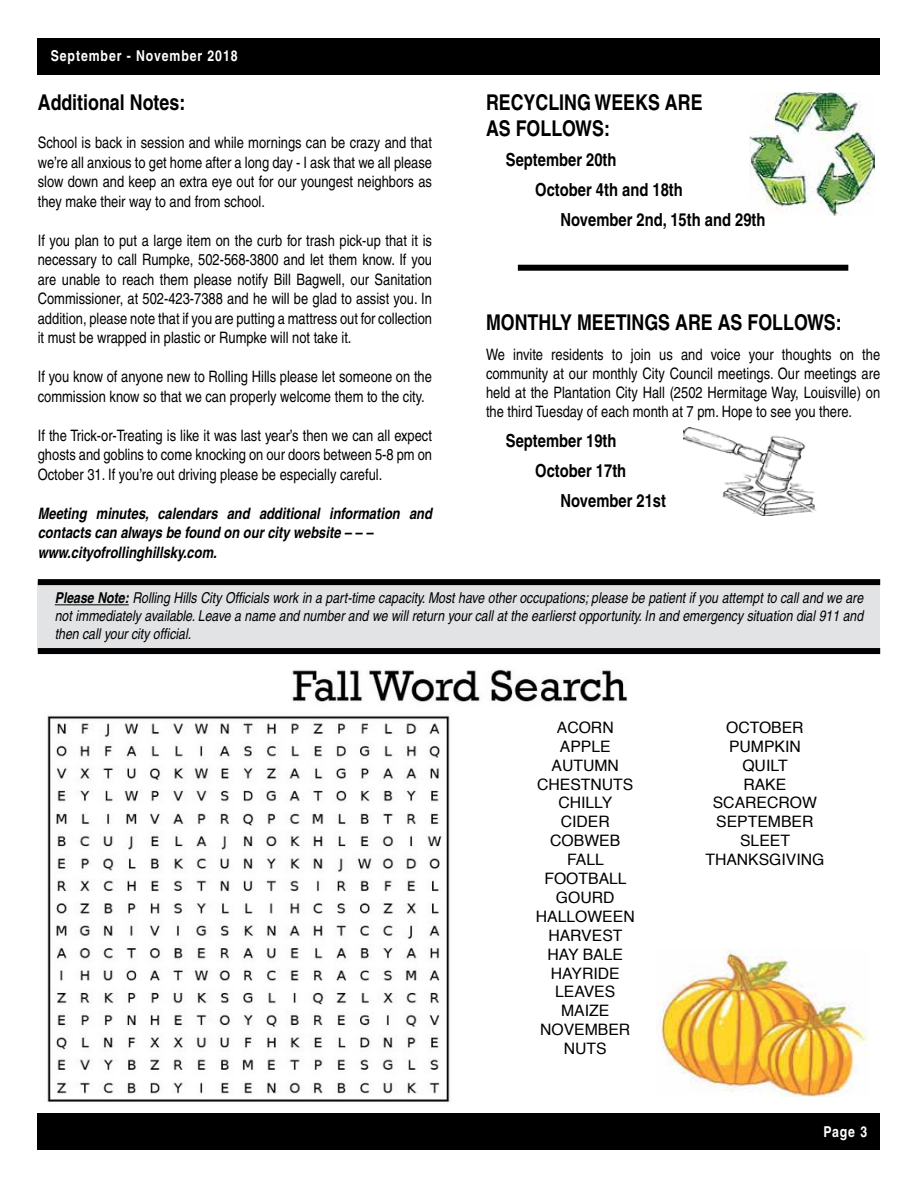
<style>
.page{position:relative;width:918px;height:1188px;background:#fff}
.page>*{position:absolute;margin:0;border:0;box-sizing:border-box;transform-origin:0 0}
.t1{font:700 condensed 21.75px/26.1px "Helvetica";color:#000}
.t2{font:700 condensed 18px "Helvetica";color:#000}
.t3{font:condensed 15.75px/19.5px "Helvetica";color:#000;text-align:justify}
.t4{font:15.75px/18.9px "Helvetica";color:#000;text-align:center}
.t5{font:italic 700 condensed 15.75px/19.5px "Helvetica";color:#000}
.t6{font:italic condensed 15px/18px "Helvetica";color:#000;text-align:justify}
.t7{font:700 condensed 15px "Helvetica";letter-spacing:.06em;color:#fff}
.s1{font-weight:700}
</style>
<div class="page">
<div style="left:38px;top:582px;width:842px;height:69px;background:#e2e3e4"></div>
<hr style="left:55px;top:604px;width:74px;height:1px;background:#000">
<div style="left:38px;top:38px;width:842px;height:36px;background:#000"></div>
<div style="left:38px;top:1114px;width:842px;height:36px;background:#000"></div>
<div style="left:518px;top:265px;width:330px;height:6px;background:#000"></div>
<div style="left:38px;top:648px;width:842px;height:6px;background:#000"></div>
<img style="left:750px;top:92px;width:125px;height:124px">
<img style="left:683px;top:428px;width:133px;height:88px">
<div style="left:38px;top:579px;width:842px;height:6px;background:#000"></div>
<img style="left:292px;top:669px;width:336px;height:33px">
<img style="left:47px;top:715px;width:403px;height:387px">
<img style="left:659px;top:950px;width:210px;height:146px">
<p class="t7" style="left:51px;top:47px;width:188px">September - November 2018</p>
<h1 class="t1" style="left:38px;top:89px;width:149px">Additional Notes:</h1>
<p class="t3" style="left:38px;top:133px;width:396px">School is back in session and while mornings can be crazy and that we’re all anxious to get home after a long day - I ask that we all please slow down and keep an extra eye out for our youngest neighbors as they make their way to and from school.</p>
<p class="t3" style="left:38px;top:230px;width:396px">If you plan to put a large item on the curb for trash pick-up that it is necessary to call Rumpke, 502-568-3800 and let them know. If you are unable to reach them please notify Bill Bagwell, our Sanitation Commissioner, at 502-423-7388 and he will be glad to assist you. In addition, please note that if you are putting a mattress out for collection it must be wrapped in plastic or Rumpke will not take it.</p>
<p class="t3" style="left:38px;top:367px;width:396px">If you know of anyone new to Rolling Hills please let someone on the commission know so that we can properly welcome them to the city.</p>
<p class="t3" style="left:38px;top:425px;width:396px">If the Trick-or-Treating is like it was last year’s then we can all expect ghosts and goblins to come knocking on our doors between 5-8 pm on October 31. If you’re out driving please be especially careful.</p>
<p class="t5" style="left:38px;top:503px;width:396px">Meeting minutes, calendars and additional information and contacts can always be found on our city website – – – www.cityofrollinghillsky.com.</p>
<h1 class="t1" style="left:486px;top:89px;width:218px">RECYCLING WEEKS ARE<br>AS FOLLOWS:</h1>
<p class="t2" style="left:506px;top:149px;width:112px">September 20th</p>
<p class="t2" style="left:535px;top:179px;width:149px">October 4th and 18th</p>
<p class="t2" style="left:561px;top:209px;width:207px">November 2nd, 15th and 29th</p>
<h1 class="t1" style="left:486px;top:309px;width:357px">MONTHLY MEETINGS ARE AS FOLLOWS:</h1>
<p class="t3" style="left:486px;top:345px;width:396px;line-height:18.9px">We invite residents to join us and voice your thoughts on the community at our monthly City Council meetings. Our meetings are held at the Plantation City Hall (2502 Hermitage Way, Louisville) on the third Tuesday of each month at 7 pm. Hope to see you there.</p>
<p class="t2" style="left:506px;top:430px;width:112px">September 19th</p>
<p class="t2" style="left:535px;top:460px;width:93px">October 17th</p>
<p class="t2" style="left:561px;top:490px;width:107px">November 21st</p>
<p class="t6" style="left:55px;top:589px;width:810px"><span class="s1">Please Note:</span> Rolling Hills City Officials work in a part-time capacity. Most have other occupations; please be patient if you attempt to call and we are not immediately available. Leave a name and number and we will return your call at the earlierst opportunity. In and emergency situation dial 911 and then call your city official.</p>
<p class="t4" style="left:536px;top:718px;width:100px">ACORN<br>APPLE<br>AUTUMN<br>CHESTNUTS<br>CHILLY<br>CIDER<br>COBWEB<br>FALL<br>FOOTBALL<br>GOURD<br>HALLOWEEN<br>HARVEST<br>HAY BALE<br>HAYRIDE<br>LEAVES<br>MAIZE<br>NOVEMBER<br>NUTS</p>
<p class="t4" style="left:705px;top:718px;width:121px">OCTOBER<br>PUMPKIN<br>QUILT<br>RAKE<br>SCARECROW<br>SEPTEMBER<br>SLEET<br>THANKSGIVING</p>
<p class="t7" style="left:823px;top:1123px;width:45px">Page 3</p>
</div>
